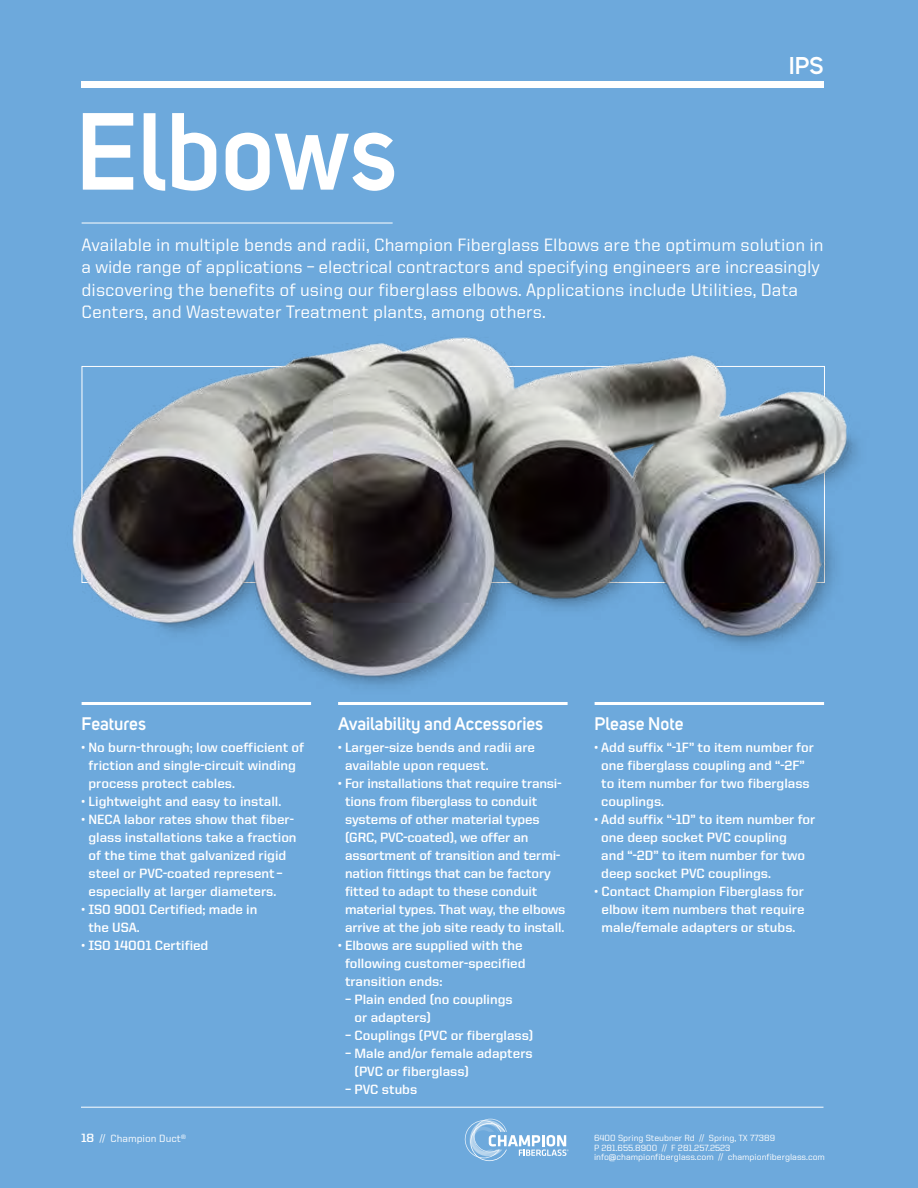
<style>
.page{position:relative;width:918px;height:1188px;background:#6da9dc}
.page>*{position:absolute;margin:0;border:0;box-sizing:border-box;transform-origin:0 0}
.t1{font:600 108px "Uni Sans";color:#fff}
.t2{font:600 24px "Uni Sans";color:#fff}
.t3{font:500 18px/22.5px "United Sans Reg";color:#fff}
.t4{font:600 18px "Uni Sans";color:#fff}
.t5{font:700 13.5px/18px "United Sans Reg";color:#fff}
.t6{font:500 10.5px "United Sans Reg";color:#fff}
.t7{font:500 9px/9.8px "United Sans Reg";color:#fff}
.s1{font-weight:700;font-size:12px}
</style>
<div class="page">
<svg style="left:465px;top:1119px;width:104px;height:42px"></svg>
<hr style="left:81px;top:1107px;width:743px;height:1px;background:#fff">
<div style="left:81px;top:81px;width:743px;height:7px;background:#fff"></div>
<hr style="left:82px;top:223px;width:311px;height:1px;background:#fff">
<hr style="left:82px;top:702px;width:229px;height:3px;background:#fff">
<hr style="left:338px;top:702px;width:230px;height:3px;background:#fff">
<hr style="left:595px;top:702px;width:229px;height:3px;background:#fff">
<img style="left:72px;top:337px;width:786px;height:350px">
<h1 class="t1" style="left:76px;top:71px;width:323px">Elbows</h1>
<h2 class="t2" style="left:789px;top:48px;width:36px">IPS</h2>
<p class="t3" style="left:82px;top:233px;width:744px">Available in multiple bends and radii, Champion Fiberglass Elbows are the optimum solution in a wide range of applications – electrical contractors and specifying engineers are increasingly discovering the benefits of using our fiberglass elbows. Applications include Utilities, Data Centers, and Wastewater Treatment plants, among others.</p>
<h3 class="t4" style="left:82px;top:710px;width:66px">Features</h3>
<p class="t5" style="left:89px;top:739px;width:217px;text-indent:-7px">• No burn-through; low coefficient of friction and single-circuit winding process protect cables.</p>
<p class="t5" style="left:82px;top:793px;width:201px">• Lightweight and easy to install.</p>
<p class="t5" style="left:89px;top:811px;width:210px;text-indent:-7px">• NECA labor rates show that fiber&shy;glass installations take a fraction of the time that galvanized rigid steel or PVC-coated represent – especially at larger diameters.</p>
<p class="t5" style="left:88px;top:900px;width:170px;text-indent:-7px">• ISO 9001 Certified; made in the USA.</p>
<p class="t5" style="left:82px;top:936px;width:128px">• ISO 14001 Certified</p>
<p class="t6" style="left:81px;top:1132px;width:106px"><span class="s1">18</span> // Champion Duct®</p>
<h3 class="t4" style="left:338px;top:710px;width:207px">Availability and Accessories</h3>
<p class="t5" style="left:345px;top:739px;width:192px;text-indent:-7px">• Larger-size bends and radii are available upon request.</p>
<p class="t5" style="left:345px;top:775px;width:222px;text-indent:-7px">• For installations that require transi&shy;tions from fiberglass to conduit systems of other material types (GRC, PVC-coated), we offer an assortment of transition and termi&shy;nation fittings that can be factory fitted to adapt to these conduit material types. That way, the elbows arrive at the job site ready to install.</p>
<p class="t5" style="left:345px;top:936px;width:182px;text-indent:-7px">• Elbows are supplied with the following customer-specified transition ends:</p>
<p class="t5" style="left:355px;top:990px;width:160px;text-indent:-9px">– Plain ended (no couplings or adapters)</p>
<p class="t5" style="left:346px;top:1026px;width:189px">– Couplings (PVC or fiberglass)</p>
<p class="t5" style="left:355px;top:1044px;width:180px;text-indent:-9px">– Male and/or female adapters (PVC or fiberglass)</p>
<p class="t5" style="left:346px;top:1080px;width:73px">– PVC stubs</p>
<h3 class="t4" style="left:595px;top:710px;width:90px">Please Note</h3>
<p class="t5" style="left:601px;top:739px;width:214px;text-indent:-7px">• Add suffix “-1F” to item number for one fiberglass coupling and “-2F” to item number for two fiberglass couplings.</p>
<p class="t5" style="left:601px;top:811px;width:216px;text-indent:-7px">• Add suffix “-1D” to item number for one deep socket PVC coupling<br>and “-2D” to item number for two deep socket PVC couplings.</p>
<p class="t5" style="left:595px;top:882px;width:212px;text-align:center">• Contact Champion Fiberglass for elbow item numbers that require male/female adapters or stubs.</p>
<p class="t7" style="left:594px;top:1133px;width:233px">6400 Spring Steubner Rd // Spring, TX 77389<br>P 281.655.8900 // F 281.257.2523 info@championfiberglass.com // championfiberglass.com</p>
</div>
